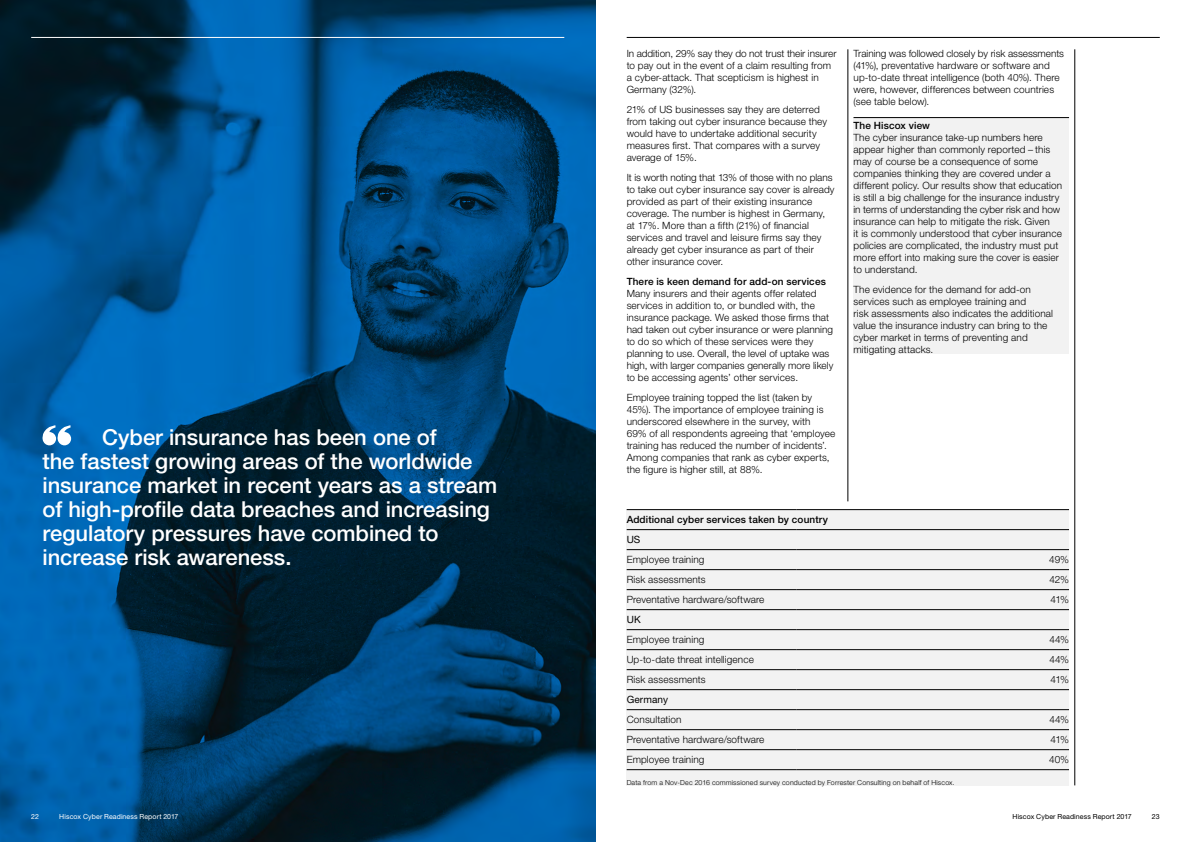
<style>
.page{position:relative;width:1191px;height:842px;background:#fff}
.page>*{position:absolute;margin:0;border:0;box-sizing:border-box;transform-origin:0 0}
.t1{font:500 22px/24px "Helvetica Neue LT Std";letter-spacing:-.005em;color:#fff}
.t2{font:300 10px/12px "Helvetica Neue LT Std";letter-spacing:.01em;color:#000}
.t3{font:500 10px "Helvetica Neue LT Std";letter-spacing:.01em;color:#000}
.t4{font:10px "Helvetica Neue LT Std";letter-spacing:.015em;color:#000}
.t5{font:300 7px "Helvetica Neue LT Std";letter-spacing:.025em;color:#000}
.t6{font:7px "Helvetica Neue LT Std";letter-spacing:.015em;color:#fff}
.t7{font:7px "Helvetica Neue LT Std";letter-spacing:.015em;color:#000}
</style>
<div class="page">
<div style="left:626px;top:510px;width:443px;height:275px;background:#f2f2f2"></div>
<hr style="left:626px;top:509px;width:170px;height:1px;background:#000">
<hr style="left:796px;top:509px;width:273px;height:1px;background:#000">
<hr style="left:626px;top:529px;width:170px;height:1px;background:#000">
<hr style="left:796px;top:529px;width:273px;height:1px;background:#000">
<hr style="left:626px;top:549px;width:170px;height:1px;background:#000">
<hr style="left:796px;top:549px;width:273px;height:1px;background:#000">
<hr style="left:626px;top:569px;width:170px;height:1px;background:#000">
<hr style="left:796px;top:569px;width:273px;height:1px;background:#000">
<hr style="left:626px;top:589px;width:170px;height:1px;background:#000">
<hr style="left:796px;top:589px;width:273px;height:1px;background:#000">
<hr style="left:626px;top:609px;width:170px;height:1px;background:#000">
<hr style="left:796px;top:609px;width:273px;height:1px;background:#000">
<hr style="left:626px;top:629px;width:170px;height:1px;background:#000">
<hr style="left:796px;top:629px;width:273px;height:1px;background:#000">
<hr style="left:626px;top:649px;width:170px;height:1px;background:#000">
<hr style="left:796px;top:649px;width:273px;height:1px;background:#000">
<hr style="left:626px;top:669px;width:170px;height:1px;background:#000">
<hr style="left:796px;top:669px;width:273px;height:1px;background:#000">
<hr style="left:626px;top:689px;width:170px;height:1px;background:#000">
<hr style="left:796px;top:689px;width:273px;height:1px;background:#000">
<hr style="left:626px;top:709px;width:170px;height:1px;background:#000">
<hr style="left:796px;top:709px;width:273px;height:1px;background:#000">
<hr style="left:626px;top:729px;width:170px;height:1px;background:#000">
<hr style="left:796px;top:729px;width:273px;height:1px;background:#000">
<hr style="left:626px;top:749px;width:170px;height:1px;background:#000">
<hr style="left:796px;top:749px;width:273px;height:1px;background:#000">
<hr style="left:626px;top:769px;width:170px;height:1px;background:#000">
<hr style="left:796px;top:769px;width:273px;height:1px;background:#000">
<img style="left:0;top:0;width:595px;height:842px">
<hr style="left:626px;top:37px;width:533px;height:1px;background:#000">
<hr style="left:847px;top:49px;width:1px;height:452px;background:#000">
<hr style="left:1074px;top:49px;width:1px;height:736px;background:#000">
<hr style="left:31px;top:37px;width:533px;height:1px;background:#fff">
<svg style="left:42px;top:425px;width:29px;height:20px"></svg>
<div style="left:853px;top:117px;width:216px;height:236px;background:#f2f2f2"></div>
<hr style="left:853px;top:117px;width:216px;height:1px;background:#000">
<h1 class="t1" style="left:43px;top:425px;width:456px;text-indent:60px">Cyber insurance has been one of<br>the fastest growing areas of the worldwide insurance market in recent years as a stream of high-profile data breaches and increasing regulatory pressures have combined to increase risk awareness.</h1>
<p class="t2" style="left:626px;top:48px;width:211px">In addition, 29% say they do not trust their insurer to pay out in the event of a claim resulting from a cyber-attack. That scepticism is highest in Germany (32%).</p>
<p class="t2" style="left:626px;top:104px;width:202px">21% of US businesses say they are deterred from taking out cyber insurance because they would have to undertake additional security measures first. That compares with a survey average of 15%.</p>
<p class="t2" style="left:626px;top:172px;width:209px">It is worth noting that 13% of those with no plans to take out cyber insurance say cover is already provided as part of their existing insurance coverage. The number is highest in Germany, at 17%. More than a fifth (21%) of financial services and travel and leisure firms say they already get cyber insurance as part of their other insurance cover.</p>
<p class="t3" style="left:626px;top:276px;width:201px">There is keen demand for add-on services</p>
<p class="t2" style="left:626px;top:288px;width:208px">Many insurers and their agents offer related services in addition to, or bundled with, the insurance package. We asked those firms that had taken out cyber insurance or were planning to do so which of these services were they planning to use. Overall, the level of uptake was high, with larger companies generally more likely to be accessing agents’ other services.</p>
<p class="t2" style="left:626px;top:392px;width:210px">Employee training topped the list (taken by 45%). The importance of employee training is underscored elsewhere in the survey, with<br>69% of all respondents agreeing that ‘employee training has reduced the number of incidents’.<br>Among companies that rank as cyber experts, the figure is higher still, at 88%.</p>
<p class="t2" style="left:853px;top:48px;width:212px">Training was followed closely by risk assessments (41%), preventative hardware or software and up-to-date threat intelligence (both 40%). There were, however, differences between countries (see table below).</p>
<p class="t3" style="left:853px;top:120px;width:78px">The Hiscox view</p>
<p class="t2" style="left:853px;top:132px;width:210px">The cyber insurance take-up numbers here appear higher than commonly reported – this may of course be a consequence of some companies thinking they are covered under a different policy. Our results show that education is still a big challenge for the insurance industry in terms of understanding the cyber risk and how insurance can help to mitigate the risk. Given<br>it is commonly understood that cyber insurance policies are complicated, the industry must put more effort into making sure the cover is easier to understand.</p>
<p class="t2" style="left:853px;top:284px;width:201px">The evidence for the demand for add-on services such as employee training and<br>risk assessments also indicates the additional value the insurance industry can bring to the cyber market in terms of preventing and mitigating attacks.</p>
<p class="t3" style="left:626px;top:514px;width:203px">Additional cyber services taken by country</p>
<p class="t4" style="left:626px;top:534px;width:15px">US</p>
<p class="t2" style="left:626px;top:553px;width:79px">Employee training</p>
<p class="t2" style="left:1049px;top:553px;width:21px">49%</p>
<p class="t2" style="left:626px;top:573px;width:81px">Risk assessments</p>
<p class="t2" style="left:1049px;top:573px;width:21px">42%</p>
<p class="t2" style="left:626px;top:593px;width:139px">Preventative hardware/software</p>
<p class="t2" style="left:1050px;top:593px;width:20px">41%</p>
<p class="t4" style="left:626px;top:614px;width:15px">UK</p>
<p class="t2" style="left:626px;top:633px;width:79px">Employee training</p>
<p class="t2" style="left:1049px;top:633px;width:21px">44%</p>
<p class="t2" style="left:626px;top:653px;width:129px">Up-to-date threat intelligence</p>
<p class="t2" style="left:1049px;top:653px;width:21px">44%</p>
<p class="t2" style="left:626px;top:673px;width:81px">Risk assessments</p>
<p class="t2" style="left:1050px;top:673px;width:20px">41%</p>
<p class="t4" style="left:626px;top:694px;width:43px">Germany</p>
<p class="t2" style="left:626px;top:713px;width:56px">Consultation</p>
<p class="t2" style="left:1049px;top:713px;width:21px">44%</p>
<p class="t2" style="left:626px;top:733px;width:139px">Preventative hardware/software</p>
<p class="t2" style="left:1050px;top:733px;width:20px">41%</p>
<p class="t2" style="left:626px;top:753px;width:79px">Employee training</p>
<p class="t2" style="left:1049px;top:753px;width:21px">40%</p>
<p class="t5" style="left:626px;top:779px;width:329px">Data from a Nov-Dec 2016 commissioned survey conducted by Forrester Consulting on behalf of Hiscox.</p>
<p class="t6" style="left:31px;top:812px;width:9px">22</p>
<p class="t6" style="left:59px;top:812px;width:121px">Hiscox Cyber Readiness Report 2017</p>
<p class="t7" style="left:1012px;top:812px;width:121px">Hiscox Cyber Readiness Report 2017</p>
<p class="t7" style="left:1152px;top:812px;width:9px">23</p>
</div>
